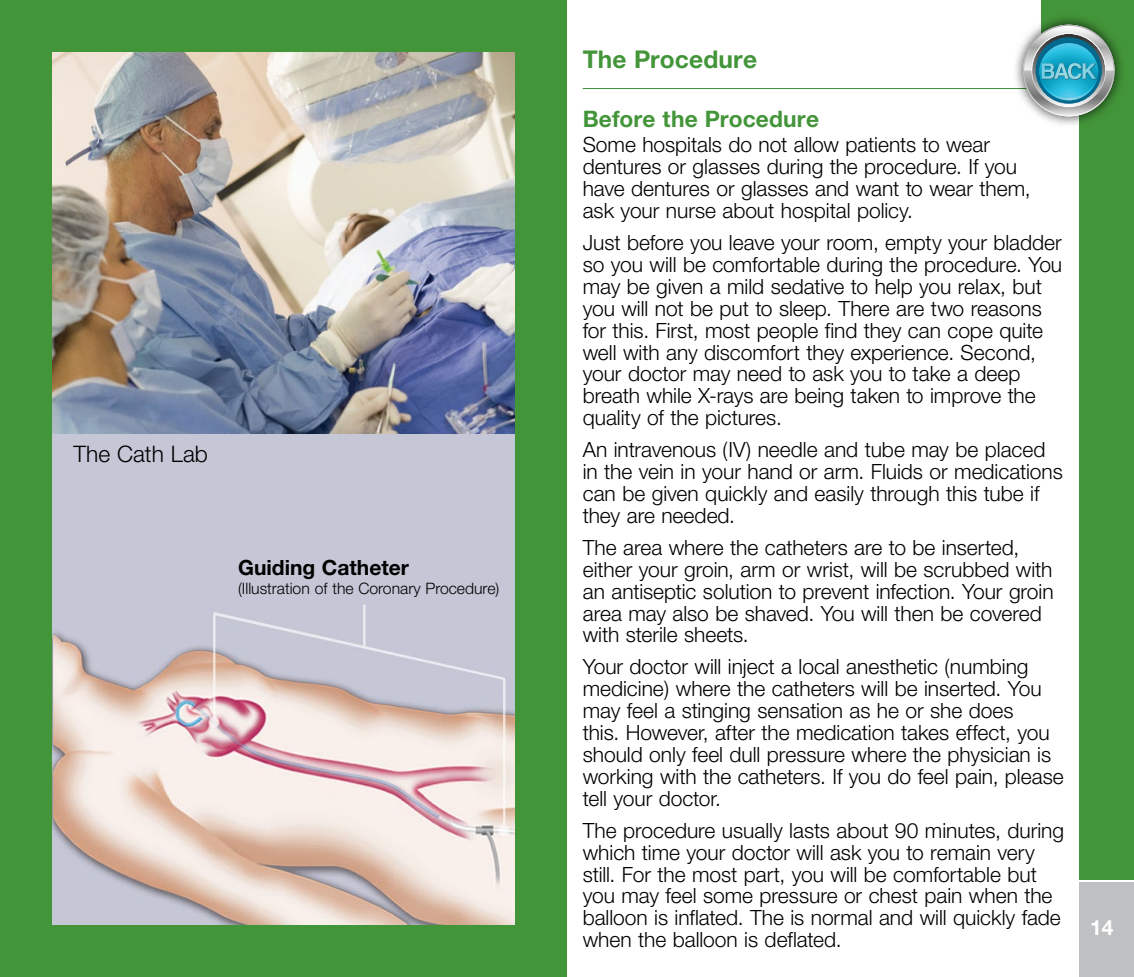
<style>
.page{position:relative;width:1134px;height:977px;background:#fff}
.page>*{position:absolute;margin:0;border:0;box-sizing:border-box;transform-origin:0 0}
.t1{font:700 24.5px "Helvetica Neue";letter-spacing:.005em;color:#439539}
.t2{font:700 22.75px "Helvetica Neue";letter-spacing:.005em;color:#439539}
.t3{font:300 22.75px "Helvetica Neue";color:#000}
.t4{font:300 21px/21.9px "Helvetica Neue";color:#000}
.t5{font:700 21px "Helvetica Neue";color:#000}
.t6{font:700 21px "Helvetica Neue";color:#fff}
.t7{font:300 15.75px "Helvetica Neue";color:#000}
</style>
<div class="page">
<div style="left:0;top:0;width:567px;height:976px;background:#439539"></div>
<img style="left:52px;top:433px;width:463px;height:491px">
<img style="left:52px;top:52px;width:463px;height:381px">
<div style="left:1080px;top:882px;width:54px;height:94px;background:#bec0c2"></div>
<div style="left:1041px;top:0;width:93px;height:107px;background:#439539"></div>
<div style="left:1080px;top:105px;width:54px;height:774px;background:#439539"></div>
<hr style="left:583px;top:88px;width:460px;height:1px;background:#439539">
<div style="left:1011px;top:13px;width:115px;height:115px;background:#000;opacity:.75"></div>
<svg style="left:1023px;top:25px;width:92px;height:91px"></svg>
<p class="t3" style="left:74px;top:440px;width:136px">The Cath Lab</p>
<p class="t5" style="left:238px;top:554px;width:172px">Guiding Catheter</p>
<p class="t7" style="left:238px;top:578px;width:263px">(Illustration of the Coronary Procedure)</p>
<p class="t1" style="left:583px;top:44px;width:176px">The Procedure</p>
<p class="t2" style="left:583px;top:105px;width:238px">Before the Procedure</p>
<p class="t4" style="left:583px;top:133px;width:449px">Some hospitals do not allow patients to wear dentures or glasses during the procedure. If you have dentures or glasses and want to wear them, ask your nurse about hospital policy.</p>
<p class="t4" style="left:583px;top:231px;width:481px">Just before you leave your room, empty your bladder so you will be comfortable during the procedure. You may be given a mild sedative to help you relax, but you will not be put to sleep. There are two reasons for this. First, most people find they can cope quite well with any discomfort they experience. Second, your doctor may need to ask you to take a deep breath while X-rays are being taken to improve the quality of the pictures.</p>
<p class="t4" style="left:583px;top:438px;width:482px">An intravenous (IV) needle and tube may be placed in the vein in your hand or arm. Fluids or medications can be given quickly and easily through this tube if they are needed.</p>
<p class="t4" style="left:583px;top:536px;width:472px">The area where the catheters are to be inserted, either your groin, arm or wrist, will be scrubbed with an antiseptic solution to prevent infection. Your groin area may also be shaved. You will then be covered with sterile sheets.</p>
<p class="t4" style="left:583px;top:655px;width:482px">Your doctor will inject a local anesthetic (numbing medicine) where the catheters will be inserted. You may feel a stinging sensation as he or she does<br>this. However, after the medication takes effect, you should only feel dull pressure where the physician is working with the catheters. If you do feel pain, please tell your doctor.</p>
<p class="t4" style="left:583px;top:818px;width:483px">The procedure usually lasts about 90 minutes, during which time your doctor will ask you to remain very still. For the most part, you will be comfortable but you may feel some pressure or chest pain when the balloon is inflated. The is normal and will quickly fade when the balloon is deflated.</p>
<p class="t6" style="left:1090px;top:914px;width:25px">14</p>
</div>
